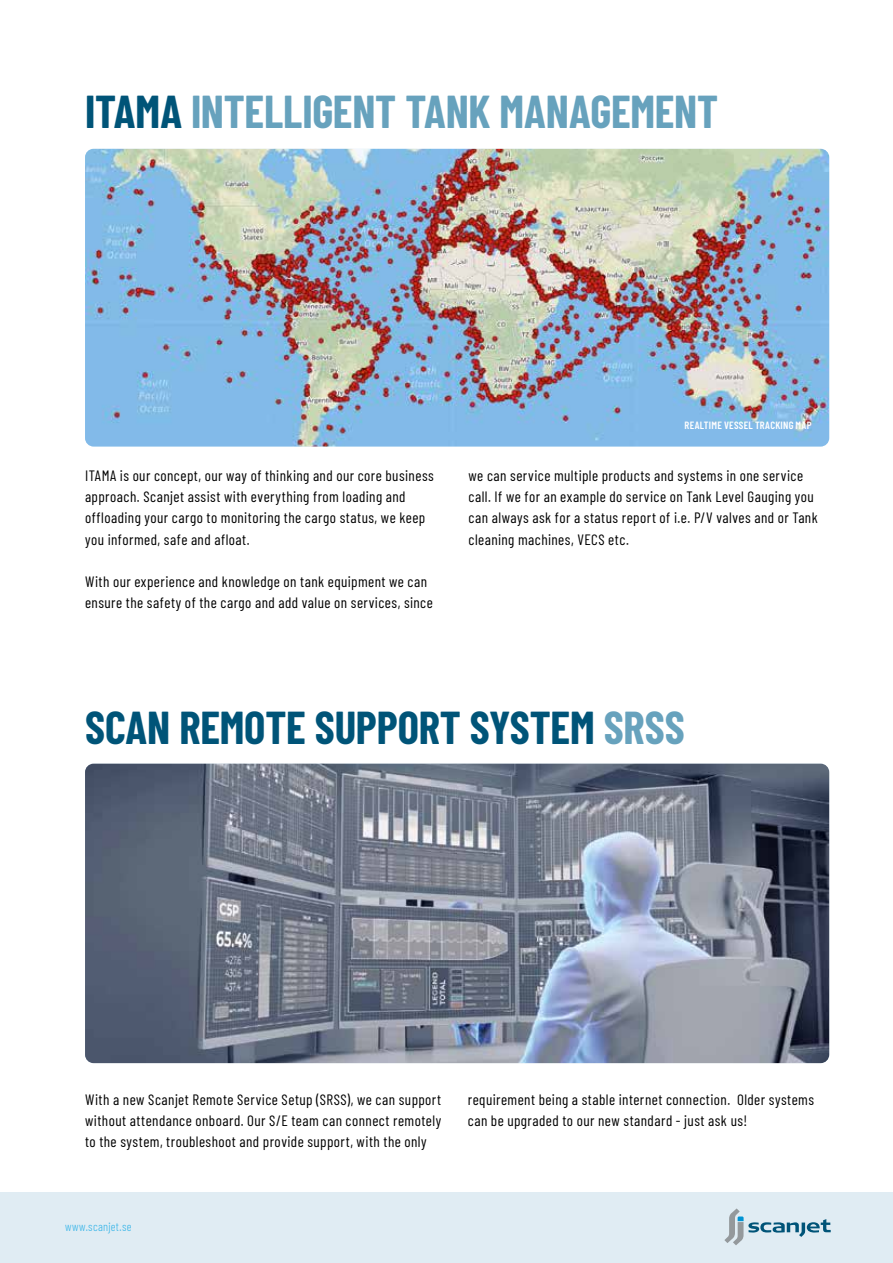
<style>
.page{position:relative;width:893px;height:1263px;background:#fff}
.page>*{position:absolute;margin:0;border:0;box-sizing:border-box;transform-origin:0 0}
.t1{font:700 45px "Barlow Condensed";letter-spacing:-.005em;color:#67a2bd}
.t2{font:700 45px "Barlow Condensed";letter-spacing:-.005em;color:#005478}
.t3{font:15px/21.3px "Barlow Condensed";letter-spacing:.03em;color:#000}
.t4{font:300 12px "Barlow Condensed";letter-spacing:.03em;color:#31b3e8}
.t5{font:600 10.5px "Barlow Condensed";letter-spacing:.025em;color:#fff}
.s1{color:#005478}
.s2{color:#67a2bd}
</style>
<div class="page">
<div style="left:0;top:1192px;width:893px;height:71px;background:#e0ecf3"></div>
<svg style="left:724px;top:1208px;width:107px;height:37px"></svg>
<img style="left:85px;top:149px;width:744px;height:297px">
<img style="left:85px;top:764px;width:744px;height:299px">
<h1 class="t1" style="left:85px;top:79px;width:635px"><span class="s1">ITAMA</span> INTELLIGENT TANK MANAGEMENT</h1>
<p class="t3" style="left:85px;top:464px;width:350px">ITAMA is our concept, our way of thinking and our core business approach. Scanjet assist with everything from loading and offloading your cargo to monitoring the cargo status, we keep you informed, safe and afloat.</p>
<p class="t3" style="left:85px;top:570px;width:349px">With our experience and knowledge on tank equipment we can ensure the safety of the cargo and add value on services, since</p>
<p class="t5" style="left:685px;top:417px;width:128px">REALTIME VESSEL TRACKING MAP</p>
<p class="t3" style="left:468px;top:464px;width:351px">we can service multiple products and systems in one service call. If we for an example do service on Tank Level Gauging you can always ask for a status report of i.e. P/V valves and or Tank cleaning machines, VECS etc.</p>
<h1 class="t2" style="left:85px;top:696px;width:601px">SCAN REMOTE SUPPORT SYSTEM <span class="s2">SRSS</span></h1>
<p class="t3" style="left:85px;top:1088px;width:358px;text-align:justify">With a new Scanjet Remote Service Setup (SRSS), we can support without attendance onboard. Our S/E team can connect remotely to the system, troubleshoot and provide support, with the only</p>
<p class="t3" style="left:468px;top:1088px;width:348px">requirement being a stable internet connection. Older systems can be upgraded to our new standard - just ask us!</p>
<p class="t4" style="left:65px;top:1218px;width:68px">www.scanjet.se</p>
</div>
